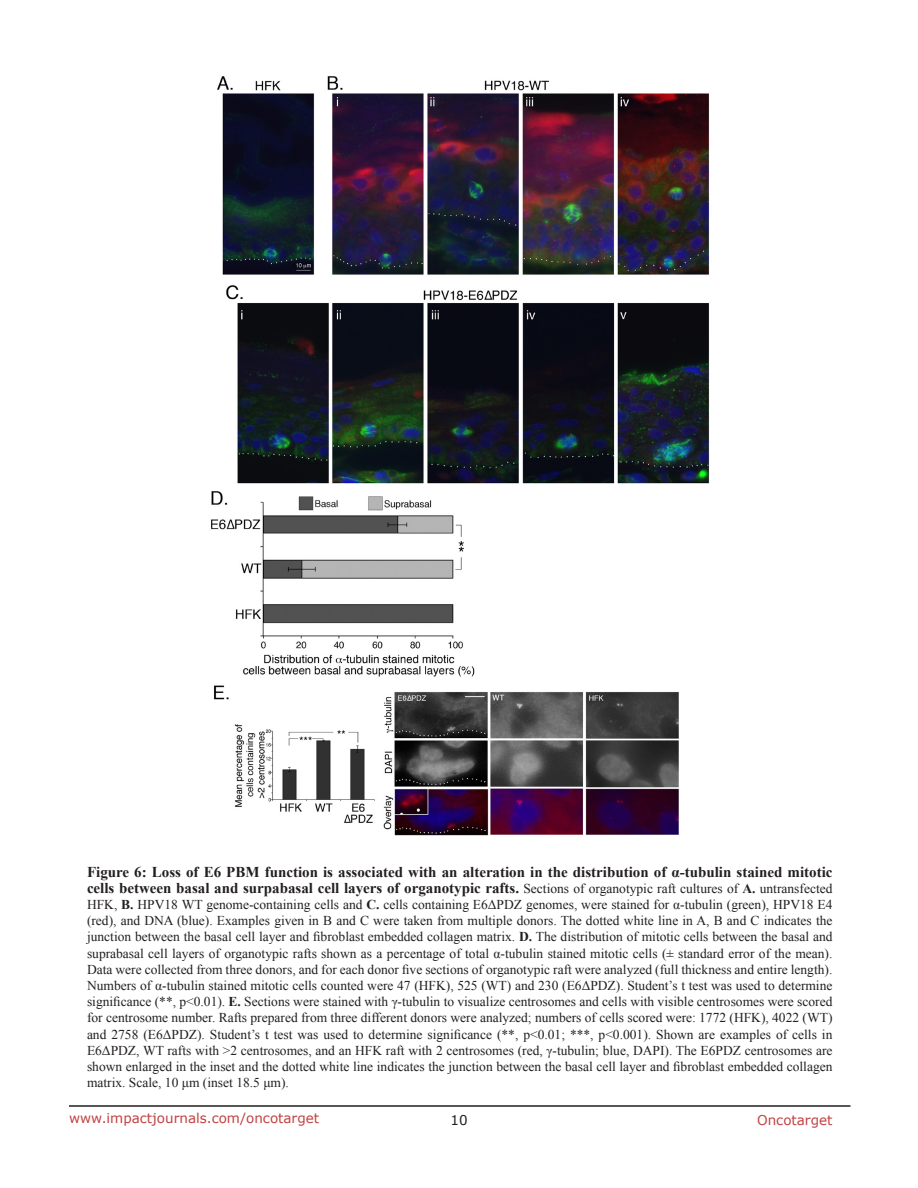
<style>
.page{position:relative;width:918px;height:1188px;background:#fff}
.page>*{position:absolute;margin:0;border:0;box-sizing:border-box;transform-origin:0 0}
.figuretext{font:700 15px/16.2px "Times New Roman";color:#231f20}
.figuretext-2{font:13.5px/16.2px "Times New Roman";color:#231f20;text-align:justify}
.t1{font:13.5px "Verdana";color:#c24141}
.t2{font:13.5px "Verdana";color:#231f20}
.s1{font-weight:400;font-size:13.5px}
.s2{font-size:13.5px}
.s3{font-weight:700}
</style>
<div class="page">
<hr style="left:69px;top:1105px;width:781px;height:2px;background:#231f20">
<img style="left:211px;top:76px;width:498px;height:760px">
<p class="figuretext" style="left:87px;top:863px;width:747px">Figure 6: Loss of E6 PBM function is associated with an alteration in the distribution of α-tubulin stained mitotic cells between basal and surpabasal cell layers of organotypic rafts. <span class="s1">Sections of organotypic raft cultures of</span> <span class="s2">A.</span> <span class="s1">untransfected</span></p>
<p class="figuretext-2" style="left:87px;top:896px;width:747px">HFK, <span class="s3">B.</span> HPV18 WT genome-containing cells and <span class="s3">C.</span> cells containing E6ΔPDZ genomes, were stained for α-tubulin (green), HPV18 E4 (red), and DNA (blue). Examples given in B and C were taken from multiple donors. The dotted white line in A, B and C indicates the junction between the basal cell layer and fibroblast embedded collagen matrix. <span class="s3">D.</span> The distribution of mitotic cells between the basal and suprabasal cell layers of organotypic rafts shown as a percentage of total α-tubulin stained mitotic cells (± standard error of the mean).<br>Data were collected from three donors, and for each donor five sections of organotypic raft were analyzed (full thickness and entire length).<br>Numbers of α-tubulin stained mitotic cells counted were 47 (HFK), 525 (WT) and 230 (E6ΔPDZ). Student’s t test was used to determine significance (**, p&lt;0.01). <span class="s3">E.</span> Sections were stained with γ-tubulin to visualize centrosomes and cells with visible centrosomes were scored for centrosome number. Rafts prepared from three different donors were analyzed; numbers of cells scored were: 1772 (HFK), 4022 (WT) and 2758 (E6ΔPDZ). Student’s t test was used to determine significance (**, p&lt;0.01; ***, p&lt;0.001). Shown are examples of cells in E6ΔPDZ, WT rafts with &gt;2 centrosomes, and an HFK raft with 2 centrosomes (red, γ-tubulin; blue, DAPI). The E6PDZ centrosomes are shown enlarged in the inset and the dotted white line indicates the junction between the basal cell layer and fibroblast embedded collagen matrix. Scale, 10 μm (inset 18.5 μm).</p>
<p class="t1" style="left:69px;top:1109px;width:252px">www.impactjournals.com/oncotarget</p>
<p class="t2" style="left:450px;top:1111px;width:19px">10</p>
<p class="t1" style="left:757px;top:1111px;width:77px">Oncotarget</p>
</div>
